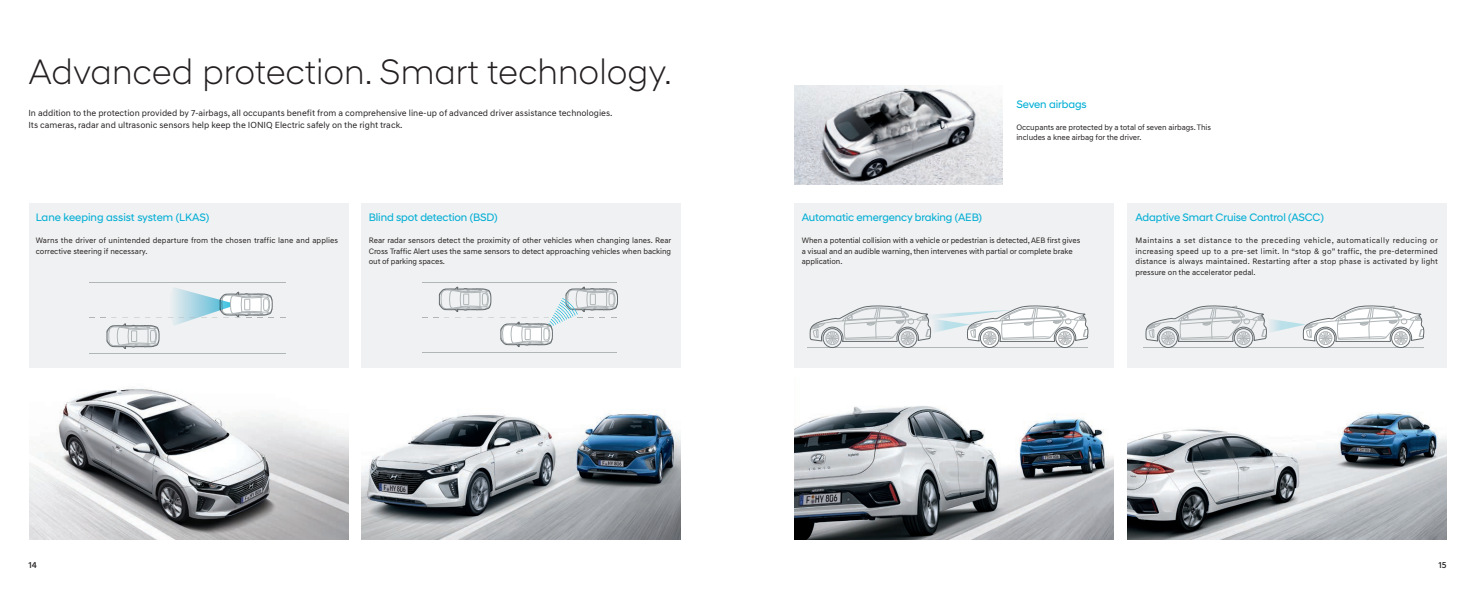
<style>
.page{position:relative;width:1475px;height:596px;background:#fff}
.page>*{position:absolute;margin:0;border:0;box-sizing:border-box;transform-origin:0 0}
.t1{font:300 36px "Hyundai Sans Head";color:#231f20}
.t2{font:11px "Hyundai Sans Head";letter-spacing:-.01em;color:#00aed5}
.t3{font:9px/11.7px "Hyundai Sans Text";color:#231f20}
.t4{font:500 9px "Hyundai Sans Text";color:#231f20}
.t5{font:8px/10.4px "Hyundai Sans Text";letter-spacing:-.01em;color:#231f20;text-align:justify}
.t6{font:8px/10.4px "Hyundai Sans Text";letter-spacing:.01em;color:#231f20}
</style>
<div class="page">
<img style="left:29px;top:388px;width:319px;height:151px">
<img style="left:1127px;top:412px;width:319px;height:127px">
<img style="left:361px;top:412px;width:319px;height:127px">
<img style="left:794px;top:406px;width:319px;height:133px">
<div style="left:794px;top:203px;width:319px;height:164px;background:#f0f1f2"></div>
<div style="left:1127px;top:203px;width:319px;height:164px;background:#f0f1f2"></div>
<div style="left:29px;top:203px;width:319px;height:164px;background:#f0f1f2"></div>
<svg style="left:168px;top:288px;width:106px;height:37px"></svg>
<svg style="left:101px;top:317px;width:61px;height:31px"></svg>
<hr style="left:89px;top:281px;width:197px;height:1px;background:#b0b6b8">
<hr style="left:89px;top:352px;width:197px;height:1px;background:#b0b6b8">
<div style="left:361px;top:203px;width:319px;height:164px;background:#f0f1f2"></div>
<hr style="left:422px;top:281px;width:194px;height:1px;background:#b0b6b8">
<hr style="left:422px;top:352px;width:194px;height:1px;background:#b0b6b8">
<svg style="left:433px;top:286px;width:185px;height:60px"></svg>
<svg style="left:1315px;top:328px;width:19px;height:19px"></svg>
<hr style="left:1143px;top:347px;width:280px;height:1px;background:#b0b6b8">
<div style="left:1233px;top:328px;width:19px;height:19px;border:1px solid #646a6d;border-radius:50%"></div>
<div style="left:1158px;top:328px;width:19px;height:19px;border:1px solid #646a6d;border-radius:50%"></div>
<div style="left:1391px;top:328px;width:18px;height:19px;border:1px solid #646a6d;border-radius:50%"></div>
<div style="left:1315px;top:328px;width:19px;height:19px;border:1px solid #646a6d;border-radius:50%"></div>
<svg style="left:1145px;top:305px;width:278px;height:39px"></svg>
<hr style="left:807px;top:347px;width:281px;height:1px;background:#b0b6b8">
<div style="left:898px;top:328px;width:18px;height:19px;border:1px solid #646a6d;border-radius:50%"></div>
<div style="left:822px;top:328px;width:19px;height:19px;border:1px solid #646a6d;border-radius:50%"></div>
<div style="left:1055px;top:328px;width:19px;height:19px;border:1px solid #646a6d;border-radius:50%"></div>
<div style="left:980px;top:328px;width:18px;height:19px;border:1px solid #646a6d;border-radius:50%"></div>
<svg style="left:809px;top:305px;width:279px;height:39px"></svg>
<img style="left:794px;top:85px;width:208px;height:99px">
<h1 class="t1" style="left:28px;top:50px;width:645px">Advanced protection. Smart technology.</h1>
<p class="t3" style="left:28px;top:107px;width:585px">In addition to the protection provided by 7-airbags, all occupants benefit from a comprehensive line-up of advanced driver assistance technologies.<br>Its cameras, radar and ultrasonic sensors help keep the IONIQ Electric safely on the right track.</p>
<h2 class="t2" style="left:36px;top:211px;width:175px">Lane keeping assist system (LKAS)</h2>
<p class="t6" style="left:36px;top:235px;width:304px">Warns the driver of unintended departure from the chosen traffic lane and applies corrective steering if necessary.</p>
<h2 class="t2" style="left:369px;top:211px;width:130px">Blind spot detection (BSD)</h2>
<p class="t5" style="left:369px;top:235px;width:304px">Rear radar sensors detect the proximity of other vehicles when changing lanes. Rear Cross Traffic Alert uses the same sensors to detect approaching vehicles when backing out of parking spaces.</p>
<h2 class="t2" style="left:1016px;top:97px;width:72px">Seven airbags</h2>
<p class="t5" style="left:1016px;top:122px;width:196px">Occupants are protected by a total of seven airbags. This includes a knee airbag for the driver.</p>
<h2 class="t2" style="left:801px;top:211px;width:182px">Automatic emergency braking (AEB)</h2>
<p class="t5" style="left:801px;top:235px;width:280px;text-align:left">When a potential collision with a vehicle or pedestrian is detected, AEB first gives a visual and an audible warning, then intervenes with partial or complete brake application.</p>
<h2 class="t2" style="left:1135px;top:211px;width:190px">Adaptive Smart Cruise Control (ASCC)</h2>
<p class="t5" style="left:1135px;top:235px;width:304px">Maintains a set distance to the preceding vehicle, automatically reducing or increasing speed up to a pre-set limit. In “stop &amp; go” traffic, the pre-determined distance is always maintained. Restarting after a stop phase is activated by light pressure on the accelerator pedal.</p>
<p class="t4" style="left:28px;top:558px;width:10px">14</p>
<p class="t4" style="left:1438px;top:558px;width:10px">15</p>
</div>
